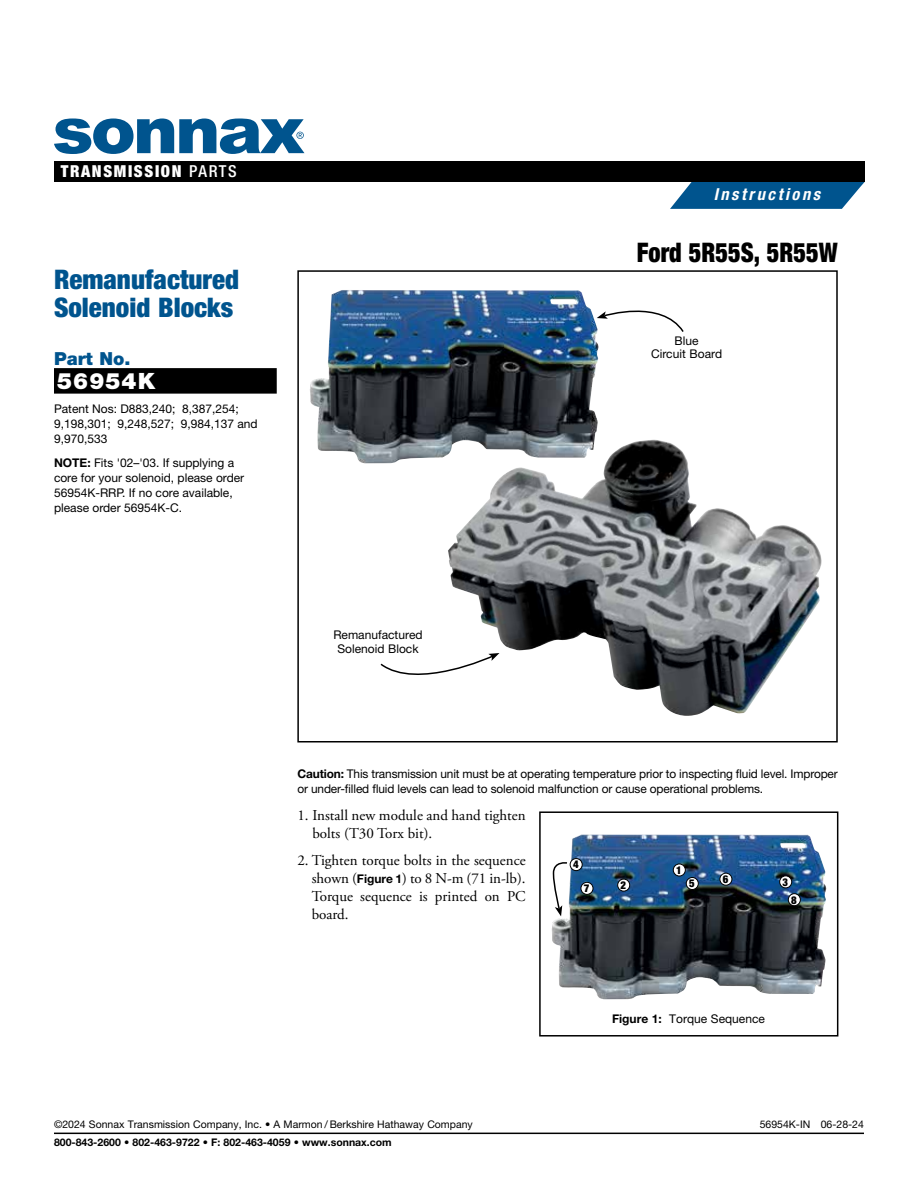
<style>
.page{position:relative;width:918px;height:1188px;background:#fff}
.page>*{position:absolute;margin:0;border:0;box-sizing:border-box;transform-origin:0 0}
.t1{font:900 condensed 27px/27.8px "Helvetica Neue LT Std";color:#00548e}
.t2{font:900 condensed 27px "Helvetica Neue LT Std";color:#000;scale:.9 1}
.t3{font:900 22.5px "Helvetica Neue LT Std";letter-spacing:.05em;color:#fff}
.t4{font:900 18px "Helvetica Neue LT Std";color:#00548e}
.t5{font:900 condensed 16.5px "Helvetica Neue LT Std";letter-spacing:.1em;color:#fff}
.t6{font:italic 700 condensed 16.5px "Helvetica Neue LT Std";letter-spacing:.155em;color:#fff}
.t7{font:15px/18px "Adobe Garamond Pro";color:#000}
.t8{font:12px/15px "Helvetica Neue LT Std";color:#000}
.t9{font:900 condensed 10.8px "Helvetica Neue LT Std";color:#000}
.t10{font:10.5px "Helvetica Neue LT Std";color:#000}
.t11{font:700 10.5px "Helvetica Neue LT Std";color:#000}
.s1{font-weight:500}
.s2{font-weight:700}
.s3{font-family:"Helvetica Neue LT Std";font-weight:700;font-size:12px}
</style>
<div class="page">
<div style="left:54px;top:368px;width:223px;height:26px;background:#000"></div>
<img style="left:310px;top:290px;width:289px;height:173px">
<div style="left:297px;top:270px;width:541px;height:472px;border:2px solid #000"></div>
<img style="left:448px;top:440px;width:374px;height:276px">
<svg style="left:597px;top:299px;width:87px;height:35px"></svg>
<svg style="left:380px;top:653px;width:120px;height:38px"></svg>
<img style="left:551px;top:834px;width:275px;height:165px">
<div style="left:539px;top:811px;width:299px;height:226px;border:2px solid #000"></div>
<div style="left:673px;top:864px;width:12px;height:12px;background:#fff;border-radius:50%"></div>
<div style="left:673px;top:864px;width:13px;height:12px;border:1px solid #000;border-radius:50%"></div>
<div style="left:686px;top:877px;width:12px;height:13px;background:#fff;border-radius:50%"></div>
<div style="left:686px;top:877px;width:13px;height:13px;border:1px solid #000;border-radius:50%"></div>
<div style="left:618px;top:879px;width:12px;height:12px;background:#fff;border-radius:50%"></div>
<div style="left:617px;top:879px;width:13px;height:13px;border:1px solid #000;border-radius:50%"></div>
<div style="left:581px;top:882px;width:12px;height:12px;background:#fff;border-radius:50%"></div>
<div style="left:581px;top:882px;width:12px;height:13px;border:1px solid #000;border-radius:50%"></div>
<div style="left:570px;top:859px;width:12px;height:12px;background:#fff;border-radius:50%"></div>
<div style="left:570px;top:858px;width:13px;height:13px;border:1px solid #000;border-radius:50%"></div>
<div style="left:720px;top:873px;width:12px;height:12px;background:#fff;border-radius:50%"></div>
<div style="left:719px;top:873px;width:13px;height:13px;border:1px solid #000;border-radius:50%"></div>
<div style="left:788px;top:894px;width:12px;height:12px;background:#fff;border-radius:50%"></div>
<div style="left:788px;top:893px;width:13px;height:13px;border:1px solid #000;border-radius:50%"></div>
<div style="left:780px;top:876px;width:12px;height:12px;background:#fff;border-radius:50%"></div>
<div style="left:779px;top:875px;width:13px;height:13px;border:1px solid #000;border-radius:50%"></div>
<svg style="left:552px;top:861px;width:16px;height:55px"></svg>
<hr style="left:54px;top:1133px;width:810px;height:1px;background:#000">
<svg style="left:670px;top:182px;width:195px;height:27px"></svg>
<div style="left:54px;top:161px;width:811px;height:21px;background:#000"></div>
<svg style="left:54px;top:119px;width:250px;height:35px"></svg>
<h3 class="t5" style="left:61px;top:161px;width:178px">TRANSMISSION <span class="s1">PARTS</span></h3>
<h1 class="t1" style="left:54px;top:265px;width:187px">Remanufactured<br>Solenoid Blocks</h1>
<h3 class="t4" style="left:54px;top:348px;width:78px">Part No.</h3>
<h2 class="t3" style="left:57px;top:368px;width:100px">56954K</h2>
<p class="t8" style="left:54px;top:401px;width:205px">Patent Nos: D883,240; 8,387,254;<br>9,198,301; 9,248,527; 9,984,137 and<br>9,970,533</p>
<p class="t8" style="left:54px;top:455px;width:192px"><span class="s2">NOTE:</span> Fits '02–'03. If supplying a core for your solenoid, please order<br>56954K-RRP. If no core available, please order 56954K-C.</p>
<p class="t8" style="left:333px;top:628px;width:91px;line-height:13.5px;text-align:center">Remanufactured<br>Solenoid Block</p>
<h3 class="t6" style="left:714px;top:185px;width:108px">Instructions</h3>
<h1 class="t2" style="left:637px;top:236px;width:225px">Ford 5R55S, 5R55W</h1>
<p class="t8" style="left:651px;top:334px;width:73px;line-height:13.5px;text-align:center">Blue<br>Circuit Board</p>
<p class="t8" style="left:297px;top:766px;width:542px"><span class="s2">Caution:</span> This transmission unit must be at operating temperature prior to inspecting fluid level. Improper or under-filled fluid levels can lead to solenoid malfunction or cause operational problems.</p>
<p class="t7" style="left:312px;top:807px;width:215px;text-indent:-15px">1. Install new module and hand tighten bolts (T30 Torx bit).</p>
<p class="t7" style="left:312px;top:852px;width:216px;text-align:justify;text-indent:-14px">2. Tighten torque bolts in the sequence shown (<span class="s3">Figure 1</span>) to 8 N-m (71 in-lb).<br>Torque sequence is printed on PC board.</p>
<p class="t9" style="left:573px;top:858px;width:7px">4</p>
<p class="t9" style="left:676px;top:863px;width:7px">1</p>
<p class="t9" style="left:723px;top:873px;width:7px">6</p>
<p class="t9" style="left:783px;top:875px;width:7px">3</p>
<p class="t9" style="left:621px;top:878px;width:7px">2</p>
<p class="t9" style="left:689px;top:877px;width:7px">5</p>
<p class="t9" style="left:584px;top:882px;width:7px">7</p>
<p class="t9" style="left:791px;top:893px;width:7px">8</p>
<p class="t8" style="left:612px;top:1011px;width:154px"><span class="s2">Figure 1:</span> Torque Sequence</p>
<p class="t10" style="left:54px;top:1118px;width:420px">©2024 Sonnax Transmission Company, Inc. • A Marmon / Berkshire Hathaway Company</p>
<p class="t10" style="left:760px;top:1118px;width:106px">56954K-IN 06-28-24</p>
<p class="t11" style="left:54px;top:1136px;width:339px">800-843-2600 • 802-463-9722 • F: 802-463-4059 • www.sonnax.com</p>
</div>
